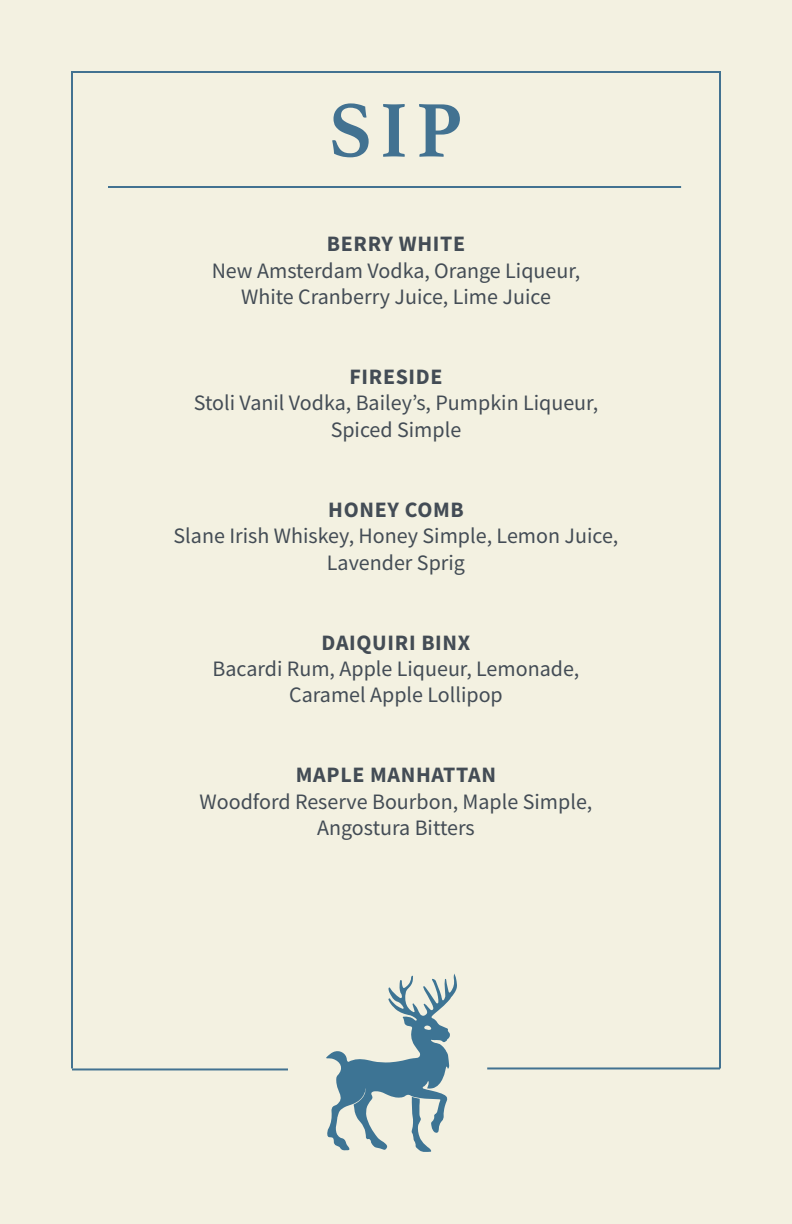
<style>
.page{position:relative;width:792px;height:1224px;background:#f3f1e1}
.page>*{position:absolute;margin:0;border:0;box-sizing:border-box;transform-origin:0 0}
.t1{font:700 80px "Athelas";color:#427291}
.t2{font:22px/26.4px "Source Sans Pro";color:#434c55;text-align:center}
.t3{font:700 22px "Source Sans Pro";letter-spacing:.03em;color:#434c55}
</style>
<div class="page">
<svg style="left:326px;top:973px;width:131px;height:179px"></svg>
<hr style="left:73px;top:71px;width:648px;height:2px;background:#427291">
<hr style="left:71px;top:71px;width:2px;height:997px;background:#427291">
<hr style="left:719px;top:71px;width:2px;height:997px;background:#427291">
<hr style="left:72px;top:1068px;width:216px;height:2px;background:#427291">
<hr style="left:487px;top:1067px;width:233px;height:2px;background:#427291">
<hr style="left:108px;top:186px;width:573px;height:2px;background:#427291">
<p class="t1" style="left:329px;top:65px;width:135px">SIP</p>
<p class="t3" style="left:327px;top:229px;width:140px">BERRY WHITE</p>
<p class="t2" style="left:212px;top:257px;width:370px">New Amsterdam Vodka, Orange Liqueur,</p>
<p class="t2" style="left:241px;top:283px;width:311px">White Cranberry Juice, Lime Juice</p>
<p class="t3" style="left:349px;top:362px;width:95px">FIRESIDE</p>
<p class="t2" style="left:194px;top:390px;width:406px">Stoli Vanil Vodka, Bailey’s, Pumpkin Liqueur,</p>
<p class="t2" style="left:331px;top:416px;width:132px">Spiced Simple</p>
<p class="t3" style="left:328px;top:495px;width:137px">HONEY COMB</p>
<p class="t2" style="left:174px;top:523px;width:446px">Slane Irish Whiskey, Honey Simple, Lemon Juice,<br>Lavender Sprig</p>
<p class="t3" style="left:322px;top:627px;width:150px">DAIQUIRI BINX</p>
<p class="t2" style="left:213px;top:655px;width:368px">Bacardi Rum, Apple Liqueur, Lemonade,</p>
<p class="t2" style="left:289px;top:682px;width:215px">Caramel Apple Lollipop</p>
<p class="t3" style="left:296px;top:760px;width:202px">MAPLE MANHATTAN</p>
<p class="t2" style="left:200px;top:788px;width:394px">Woodford Reserve Bourbon, Maple Simple,</p>
<p class="t2" style="left:317px;top:815px;width:159px">Angostura Bitters</p>
</div>
